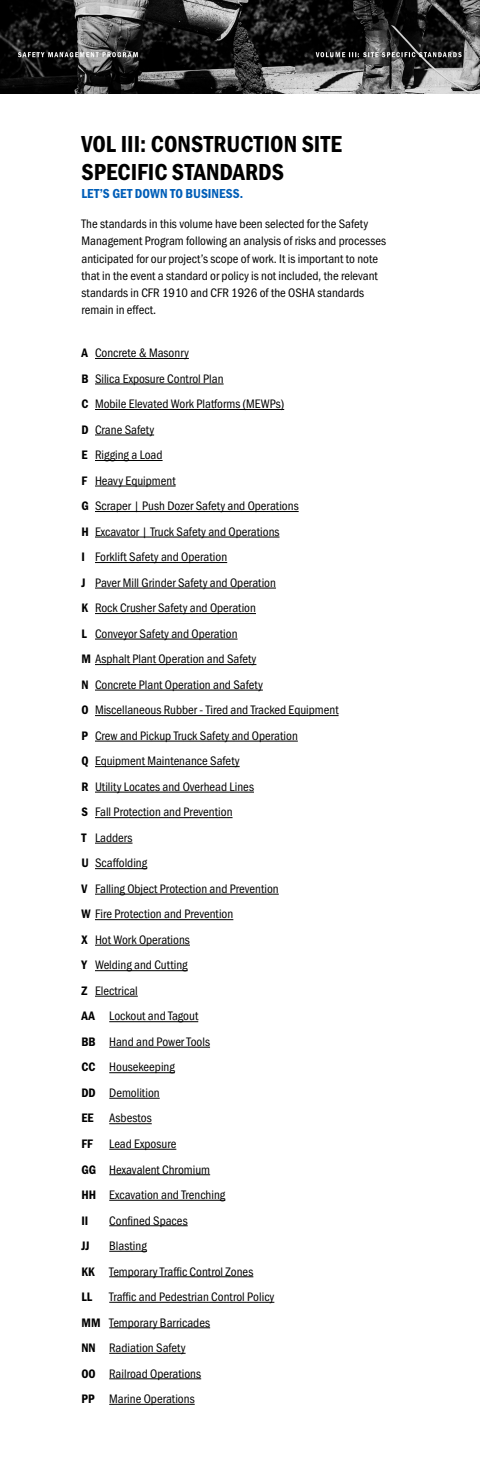
<style>
.page{position:relative;width:480px;height:1463px;background:#fff}
.page>*{position:absolute;margin:0;border:0;box-sizing:border-box;transform-origin:0 0}
.t1{font:24px/28.5px "Franklin Gothic URW Con Dem";color:#000}
.t2{font:13.5px "Franklin Gothic URW Con Dem";color:#005eb8}
.t3{font:12.75px/25.5px "Franklin Gothic URW Cond";color:#000}
.t4{font:12.75px "Franklin Gothic URW Con Dem";color:#000}
.s1{font-family:"Franklin Gothic URW Con Dem"}
</style>
<div class="page">
<hr style="left:95px;top:358px;width:94px;height:1px;background:#000">
<hr style="left:95px;top:383px;width:129px;height:1px;background:#000">
<hr style="left:95px;top:409px;width:189px;height:1px;background:#000">
<hr style="left:95px;top:434px;width:59px;height:1px;background:#000">
<hr style="left:95px;top:460px;width:68px;height:1px;background:#000">
<hr style="left:95px;top:485px;width:81px;height:1px;background:#000">
<hr style="left:95px;top:511px;width:204px;height:1px;background:#000">
<hr style="left:95px;top:536px;width:185px;height:1px;background:#000">
<hr style="left:95px;top:562px;width:132px;height:1px;background:#000">
<hr style="left:95px;top:587px;width:181px;height:1px;background:#000">
<hr style="left:95px;top:613px;width:161px;height:1px;background:#000">
<hr style="left:95px;top:638px;width:143px;height:1px;background:#000">
<hr style="left:95px;top:664px;width:161px;height:1px;background:#000">
<hr style="left:95px;top:689px;width:168px;height:1px;background:#000">
<hr style="left:95px;top:715px;width:244px;height:1px;background:#000">
<hr style="left:95px;top:740px;width:203px;height:1px;background:#000">
<hr style="left:95px;top:766px;width:145px;height:1px;background:#000">
<hr style="left:95px;top:791px;width:159px;height:1px;background:#000">
<hr style="left:95px;top:817px;width:138px;height:1px;background:#000">
<hr style="left:95px;top:842px;width:38px;height:1px;background:#000">
<hr style="left:95px;top:868px;width:52px;height:1px;background:#000">
<hr style="left:95px;top:893px;width:184px;height:1px;background:#000">
<hr style="left:95px;top:919px;width:138px;height:1px;background:#000">
<hr style="left:95px;top:944px;width:95px;height:1px;background:#000">
<hr style="left:95px;top:970px;width:93px;height:1px;background:#000">
<hr style="left:95px;top:995px;width:43px;height:1px;background:#000">
<hr style="left:109px;top:1021px;width:89px;height:1px;background:#000">
<hr style="left:109px;top:1046px;width:101px;height:1px;background:#000">
<hr style="left:109px;top:1072px;width:66px;height:1px;background:#000">
<hr style="left:109px;top:1097px;width:51px;height:1px;background:#000">
<hr style="left:109px;top:1123px;width:43px;height:1px;background:#000">
<hr style="left:109px;top:1148px;width:67px;height:1px;background:#000">
<hr style="left:109px;top:1174px;width:101px;height:1px;background:#000">
<hr style="left:109px;top:1199px;width:116px;height:1px;background:#000">
<hr style="left:109px;top:1225px;width:79px;height:1px;background:#000">
<hr style="left:109px;top:1250px;width:38px;height:1px;background:#000">
<hr style="left:109px;top:1276px;width:144px;height:1px;background:#000">
<hr style="left:109px;top:1301px;width:165px;height:1px;background:#000">
<hr style="left:109px;top:1327px;width:101px;height:1px;background:#000">
<hr style="left:109px;top:1352px;width:77px;height:1px;background:#000">
<hr style="left:109px;top:1378px;width:92px;height:1px;background:#000">
<hr style="left:109px;top:1403px;width:86px;height:1px;background:#000">
<img style="left:0;top:0;width:480px;height:94px">
<h1 class="t1" style="left:82px;top:128px;width:262px">VOL III: CONSTRUCTION SITE<br>SPECIFIC STANDARDS</h1>
<p class="t2" style="left:82px;top:184px;width:163px">LET’S GET DOWN TO BUSINESS.</p>
<p class="t3" style="left:82px;top:214px;width:306px;line-height:17.2px">The standards in this volume have been selected for the Safety Management Program following an analysis of risks and processes anticipated for our project’s scope of work. It is important to note that in the event a standard or policy is not included, the relevant standards in CFR 1910 and CFR 1926 of the OSHA standards remain in effect.</p>
<p class="t3" style="left:82px;top:339px;width:259px"><span class="s1">A</span> Concrete &amp; Masonry<br><span class="s1">B</span> Silica Exposure Control Plan<br><span class="s1">C</span> Mobile Elevated Work Platforms (MEWPs)<br><span class="s1">D</span> Crane Safety<br><span class="s1">E</span> Rigging a Load<br><span class="s1">F</span> Heavy Equipment<br><span class="s1">G</span> Scraper | Push Dozer Safety and Operations<br><span class="s1">H</span> Excavator | Truck Safety and Operations<br><span class="s1">I</span> Forklift Safety and Operation<br><span class="s1">J</span> Paver Mill Grinder Safety and Operation<br><span class="s1">K</span> Rock Crusher Safety and Operation<br><span class="s1">L</span> Conveyor Safety and Operation<br><span class="s1">M</span> Asphalt Plant Operation and Safety<br><span class="s1">N</span> Concrete Plant Operation and Safety<br><span class="s1">O</span> Miscellaneous Rubber - Tired and Tracked Equipment<br><span class="s1">P</span> Crew and Pickup Truck Safety and Operation<br><span class="s1">Q</span> Equipment Maintenance Safety<br><span class="s1">R</span> Utility Locates and Overhead Lines<br><span class="s1">S</span> Fall Protection and Prevention<br><span class="s1">T</span> Ladders<br><span class="s1">U</span> Scaffolding<br><span class="s1">V</span> Falling Object Protection and Prevention<br><span class="s1">W</span> Fire Protection and Prevention<br><span class="s1">X</span> Hot Work Operations<br><span class="s1">Y</span> Welding and Cutting<br><span class="s1">Z</span> Electrical<br><span class="s1">AA</span> Lockout and Tagout<br><span class="s1">BB</span> Hand and Power Tools<br><span class="s1">CC</span> Housekeeping<br><span class="s1">DD</span> Demolition<br><span class="s1">EE</span> Asbestos</p>
<p class="t4" style="left:82px;top:1135px;width:13px">FF</p>
<p class="t3" style="left:82px;top:1130px;width:145px;text-indent:28px">Lead Exposure<br><span class="s1">GG</span> Hexavalent Chromium<br><span class="s1">HH</span> Excavation and Trenching</p>
<p class="t4" style="left:82px;top:1211px;width:8px">II</p>
<p class="t3" style="left:109px;top:1206px;width:80px">Confined Spaces</p>
<p class="t4" style="left:82px;top:1237px;width:10px">JJ</p>
<p class="t3" style="left:82px;top:1232px;width:173px;text-indent:28px">Blasting<br><span class="s1">KK</span> Temporary Traffic Control Zones</p>
<p class="t4" style="left:82px;top:1288px;width:12px">LL</p>
<p class="t3" style="left:82px;top:1283px;width:194px;text-indent:28px">Traffic and Pedestrian Control Policy<br><span class="s1">MM</span> Temporary Barricades<br><span class="s1">NN</span> Radiation Safety<br><span class="s1">OO</span> Railroad Operations<br><span class="s1">PP</span> Marine Operations</p>
</div>
